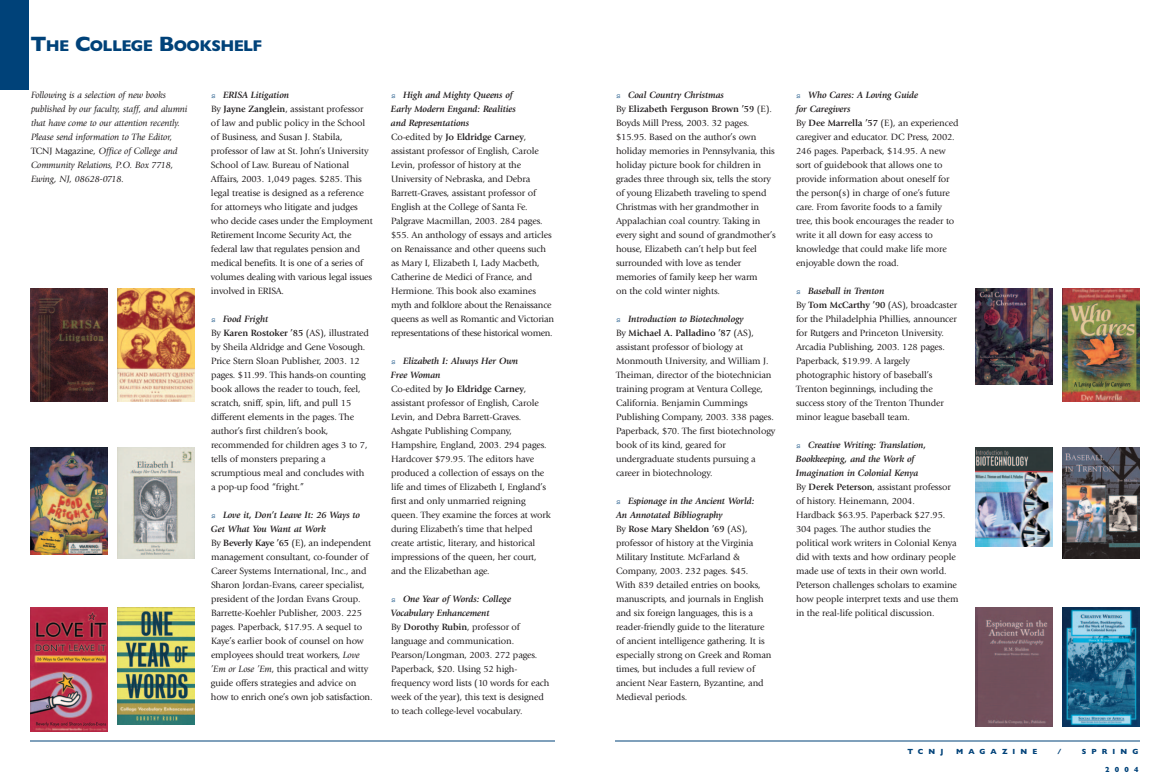
<style>
.page{position:relative;width:1170px;height:783px;background:#fff}
.page>*{position:absolute;margin:0;border:0;box-sizing:border-box;transform-origin:0 0}
.t1{font:700 15.8px "Gill Sans";letter-spacing:-.04em;color:#004279}
.t2{font:9.5px/14px "Giovanni";letter-spacing:-.01em;color:#231f20}
.t3{font:italic 9.5px/14px "Giovanni";letter-spacing:-.01em;color:#231f20}
.t4{font:700 7.5px "Gill Sans";letter-spacing:.685em;color:#004279}
.s1{font-size:21px}
.s2{font-style:normal}
.s3{font-family:"Courier";font-size:8px;color:#004279}
.s4{font-weight:700;font-style:italic}
.s5{font-weight:700}
.s6{font-style:italic}
</style>
<div class="page">
<div style="left:0;top:0;width:29px;height:90px;background:#004279"></div>
<hr style="left:615px;top:741px;width:525px;height:1px;background:#004279">
<hr style="left:30px;top:741px;width:525px;height:1px;background:#004279">
<img style="left:30px;top:288px;width:78px;height:113px">
<img style="left:117px;top:288px;width:78px;height:114px">
<img style="left:30px;top:448px;width:78px;height:107px">
<img style="left:117px;top:448px;width:78px;height:111px">
<img style="left:30px;top:608px;width:78px;height:124px">
<img style="left:117px;top:608px;width:78px;height:117px">
<img style="left:975px;top:288px;width:78px;height:97px">
<img style="left:1062px;top:288px;width:78px;height:114px">
<img style="left:975px;top:448px;width:78px;height:99px">
<img style="left:1062px;top:448px;width:78px;height:111px">
<img style="left:975px;top:608px;width:78px;height:118px">
<img style="left:1062px;top:608px;width:78px;height:118px">
<h1 class="t1" style="left:30px;top:36px;width:233px"><span class="s1">T</span>HE <span class="s1">C</span>OLLEGE <span class="s1">B</span>OOKSHELF</h1>
<p class="t3" style="left:31px;top:88px;width:158px">Following is a selection of new books published by our faculty, staff, and alumni that have come to our attention recently.<br>Please send information to The Editor, <span class="s2">TCNJ Magazine</span>, Office of College and Community Relations, P.O. Box 7718, Ewing, NJ, 08628-0718.</p>
<p class="t2" style="left:211px;top:88px;width:163px"><span class="s3">s</span> <span class="s4">ERISA Litigation<br></span>By <span class="s5">Jayne Zanglein</span>, assistant professor of law and public policy in the School of Business, and Susan J. Stabila, professor of law at St. John’s University School of Law. Bureau of National Affairs, 2003. 1,049 pages. $285. This legal treatise is designed as a reference for attorneys who litigate and judges who decide cases under the Employment Retirement Income Security Act, the federal law that regulates pension and medical benefits. It is one of a series of volumes dealing with various legal issues involved in ERISA.</p>
<p class="t2" style="left:211px;top:312px;width:160px"><span class="s3">s</span> <span class="s4">Food Fright<br></span>By <span class="s5">Karen Rostoker ’85</span> (AS), illustrated by Sheila Aldridge and Gene Vosough.<br>Price Stern Sloan Publisher, 2003. 12 pages. $11.99. This hands-on counting book allows the reader to touch, feel, scratch, sniff, spin, lift, and pull 15 different elements in the pages. The author’s first children’s book, recommended for children ages 3 to 7, tells of monsters preparing a scrumptious meal and concludes with a pop-up food “fright.”</p>
<p class="t2" style="left:211px;top:508px;width:163px"><span class="s3">s</span> <span class="s4">Love it, Don’t Leave It: 26 Ways to Get What You Want at Work<br></span>By <span class="s5">Beverly Kaye ’65</span> (E), an independent management consultant, co-founder of Career Systems International, Inc., and Sharon Jordan-Evans, career specialist, president of the Jordan Evans Group.<br>Barrette-Koehler Publisher, 2003. 225 pages. Paperback, $17.95. A sequel to Kaye’s earlier book of counsel on how employees should treat workers, <span class="s6">Love ’Em or Lose ’Em</span>, this practical and witty guide offers strategies and advice on how to enrich one’s own job satisfaction.</p>
<p class="t2" style="left:391px;top:88px;width:165px"><span class="s3">s</span> <span class="s4">High and Mighty Queens of<br>Early Modern Engand: Realities<br>and Representations<br></span>Co-edited by <span class="s5">Jo Eldridge Carney</span>, assistant professor of English, Carole Levin, professor of history at the University of Nebraska, and Debra Barrett-Graves, assistant professor of English at the College of Santa Fe.<br>Palgrave Macmillan, 2003. 284 pages. $55. An anthology of essays and articles on Renaissance and other queens such as Mary I, Elizabeth I, Lady Macbeth, Catherine de Medici of France, and Hermione. This book also examines myth and folklore about the Renaissance queens as well as Romantic and Victorian representations of these historical women.</p>
<p class="t2" style="left:391px;top:354px;width:161px"><span class="s3">s</span> <span class="s4">Elizabeth I: Always Her Own<br>Free Woman<br></span>Co-edited by <span class="s5">Jo Eldridge Carney</span>, assistant professor of English, Carole Levin, and Debra Barrett-Graves.<br>Ashgate Publishing Company, Hampshire, England, 2003. 294 pages.<br>Hardcover $79.95. The editors have produced a collection of essays on the life and times of Elizabeth I, England’s first and only unmarried reigning queen. They examine the forces at work during Elizabeth’s time that helped create artistic, literary, and historical impressions of the queen, her court, and the Elizabethan age.</p>
<p class="t2" style="left:391px;top:592px;width:160px"><span class="s3">s</span> <span class="s4">One Year of Words: College<br>Vocabulary Enhancement<br></span>By <span class="s5">Dorothy Rubin</span>, professor of language and communication.<br>Pearson/Longman, 2003. 272 pages.<br>Paperback, $20. Using 52 high&shy;frequency word lists (10 words for each week of the year), this text is designed to teach college-level vocabulary.</p>
<p class="t2" style="left:616px;top:88px;width:161px"><span class="s3">s</span> <span class="s4">Coal Country Christmas<br></span>By <span class="s5">Elizabeth Ferguson Brown ’59</span> (E).<br>Boyds Mill Press, 2003. 32 pages. $15.95. Based on the author’s own holiday memories in Pennsylvania, this holiday picture book for children in grades three through six, tells the story of young Elizabeth traveling to spend Christmas with her grandmother in Appalachian coal country. Taking in every sight and sound of grandmother’s house, Elizabeth can’t help but feel surrounded with love as tender memories of family keep her warm<br>on the cold winter nights.</p>
<p class="t2" style="left:616px;top:312px;width:161px"><span class="s3">s</span> <span class="s4">Introduction to Biotechnology<br></span>By <span class="s5">Michael A. Palladino ’87</span> (AS), assistant professor of biology at Monmouth University, and William J.<br>Theiman, director of the biotechnician training program at Ventura College, California. Benjamin Cummings Publishing Company, 2003. 338 pages.<br>Paperback, $70. The first biotechnology book of its kind, geared for undergraduate students pursuing a career in biotechnology.</p>
<p class="t2" style="left:616px;top:494px;width:157px"><span class="s3">s</span> <span class="s4">Espionage in the Ancient World:<br>An Annotated Bibliography<br></span>By <span class="s5">Rose Mary Sheldon ’69</span> (AS), professor of history at the Virginia Military Institute. McFarland &amp; Company, 2003. 232 pages. $45.<br>With 839 detailed entries on books, manuscripts, and journals in English and six foreign languages, this is a reader-friendly guide to the literature of ancient intelligence gathering. It is especially strong on Greek and Roman times, but includes a full review of ancient Near Eastern, Byzantine, and Medieval periods.</p>
<p class="t2" style="left:796px;top:88px;width:164px"><span class="s3">s</span> <span class="s4">Who Cares: A Loving Guide<br>for Caregivers<br></span>By <span class="s5">Dee Marrella ’57</span> (E), an experienced caregiver and educator. DC Press, 2002.<br>246 pages. Paperback, $14.95. A new sort of guidebook that allows one to provide information about oneself for the person(s) in charge of one’s future care. From favorite foods to a family tree, this book encourages the reader to write it all down for easy access to knowledge that could make life more enjoyable down the road.</p>
<p class="t2" style="left:796px;top:284px;width:163px"><span class="s3">s</span> <span class="s4">Baseball in Trenton<br></span>By <span class="s5">Tom McCarthy ’90</span> (AS), broadcaster for the Philadelphia Phillies, announcer for Rutgers and Princeton University.<br>Arcadia Publishing, 2003. 128 pages.<br>Paperback, $19.99. A largely photographic history of baseball’s Trenton beginnings, including the success story of the Trenton Thunder minor league baseball team.</p>
<p class="t2" style="left:796px;top:438px;width:164px"><span class="s3">s</span> <span class="s4">Creative Writing: Translation, Bookkeeping, and the Work of Imagination in Colonial Kenya<br></span>By <span class="s5">Derek Peterson</span>, assistant professor of history. Heinemann, 2004.<br>Hardback $63.95. Paperback $27.95.<br>304 pages. The author studies the political work writers in Colonial Kenya did with texts and how ordinary people made use of texts in their own world.<br>Peterson challenges scholars to examine how people interpret texts and use them in the real-life political discussion.</p>
<p class="t4" style="left:907px;top:747px;width:38px">TCNJ</p>
<p class="t4" style="left:956px;top:747px;width:83px">MAGAZINE</p>
<p class="t4" style="left:1058px;top:747px;width:5px">/</p>
<p class="t4" style="left:1082px;top:747px;width:58px">SPRING</p>
<p class="t4" style="left:1105px;top:765px;width:35px">2004</p>
</div>
